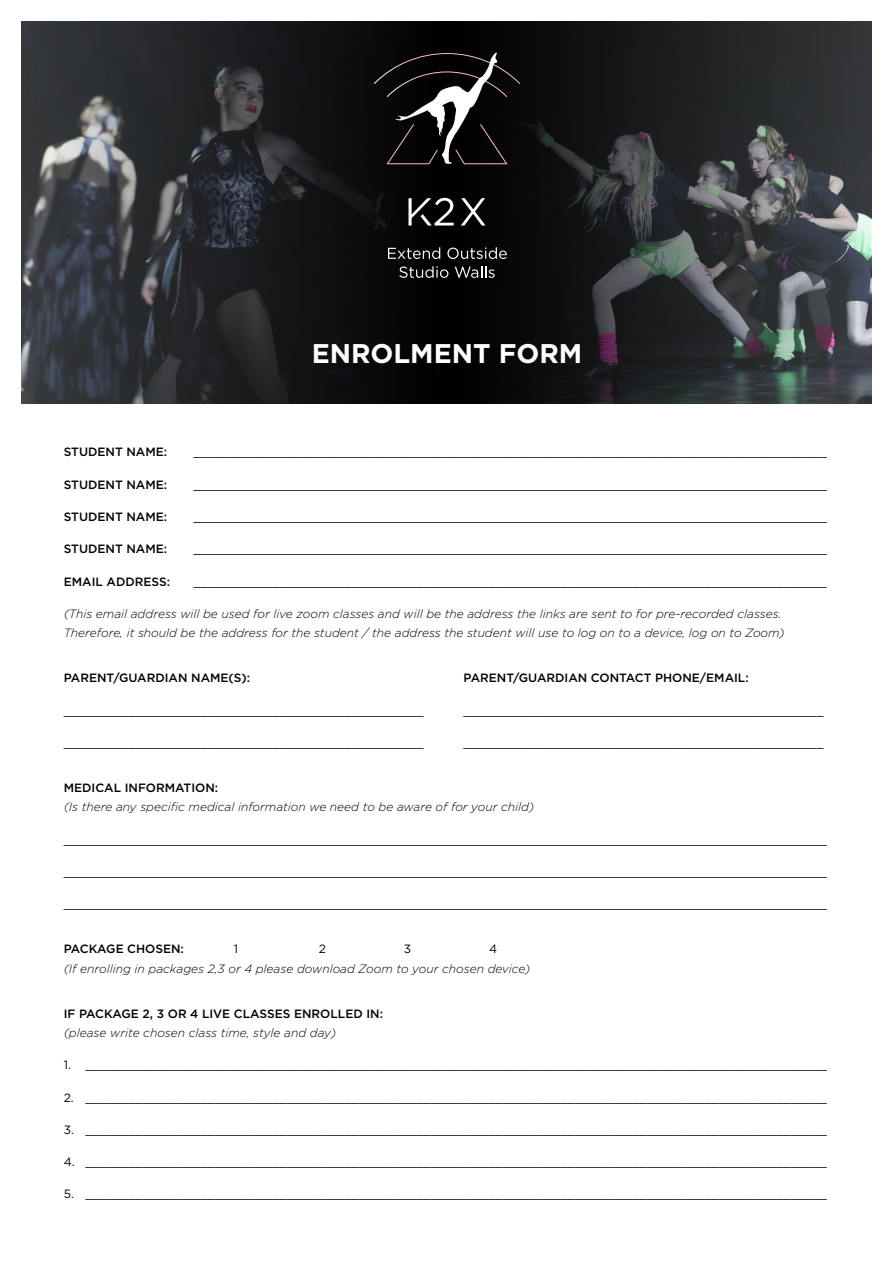
<style>
.page{position:relative;width:893px;height:1263px;background:#fff}
.page>*{position:absolute;margin:0;border:0;box-sizing:border-box;transform-origin:0 0}
.t1{font:700 27px "Gotham HTF";color:#fff}
.t2{font:12px "Gotham HTF";color:#000}
.t3{font:italic 300 12px/19.5px "Gotham HTF";color:#000}
.t4{font:500 12px "Gotham HTF";color:#000}
</style>
<div class="page">
<svg style="left:447px;top:21px;width:424px;height:383px;background:#292b2d"></svg>
<svg style="left:21px;top:21px;width:426px;height:383px;background:#25272a"></svg>
<svg style="left:408px;top:198px;width:46px;height:27px"></svg>
<svg style="left:461px;top:198px;width:24px;height:27px"></svg>
<svg style="left:388px;top:247px;width:52px;height:12px"></svg>
<svg style="left:447px;top:247px;width:60px;height:12px"></svg>
<svg style="left:399px;top:266px;width:49px;height:12px"></svg>
<svg style="left:455px;top:266px;width:40px;height:12px"></svg>
<svg style="left:374px;top:52px;width:146px;height:112px;background:#262425"></svg>
<h1 class="t1" style="left:312px;top:337px;width:272px">ENROLMENT FORM</h1>
<p class="t4" style="left:64px;top:445px;width:105px">STUDENT NAME:</p>
<p class="t4" style="left:64px;top:478px;width:105px">STUDENT NAME:</p>
<p class="t4" style="left:64px;top:510px;width:105px">STUDENT NAME:</p>
<p class="t4" style="left:64px;top:542px;width:105px">STUDENT NAME:</p>
<p class="t2" style="left:193px;top:446px;width:635px">________________________________________________________________________________________</p>
<p class="t2" style="left:193px;top:478px;width:635px">________________________________________________________________________________________</p>
<p class="t2" style="left:193px;top:510px;width:635px">________________________________________________________________________________________</p>
<p class="t2" style="left:193px;top:542px;width:635px">________________________________________________________________________________________</p>
<p class="t4" style="left:64px;top:574px;width:108px">EMAIL ADDRESS:</p>
<p class="t2" style="left:193px;top:575px;width:635px">________________________________________________________________________________________</p>
<p class="t3" style="left:64px;top:604px;width:722px">(This email address will be used for live zoom classes and will be the address the links are sent to for pre-recorded classes.<br>Therefore, it should be the address for the student / the address the student will use to log on to a device, log on to Zoom)</p>
<p class="t4" style="left:64px;top:671px;width:188px">PARENT/GUARDIAN NAME(S):</p>
<p class="t2" style="left:64px;top:704px;width:362px">__________________________________________________</p>
<p class="t2" style="left:64px;top:736px;width:362px">__________________________________________________</p>
<p class="t4" style="left:463px;top:671px;width:287px">PARENT/GUARDIAN CONTACT PHONE/EMAIL:</p>
<p class="t2" style="left:463px;top:704px;width:362px">__________________________________________________</p>
<p class="t2" style="left:463px;top:736px;width:362px">__________________________________________________</p>
<p class="t4" style="left:64px;top:781px;width:156px">MEDICAL INFORMATION:</p>
<p class="t3" style="left:64px;top:797px;width:472px">(Is there any specific medical information we need to be aware of for your child)</p>
<p class="t2" style="left:64px;top:833px;width:765px">__________________________________________________________________________________________________________</p>
<p class="t2" style="left:64px;top:865px;width:765px">__________________________________________________________________________________________________________</p>
<p class="t2" style="left:64px;top:897px;width:765px">__________________________________________________________________________________________________________</p>
<p class="t4" style="left:64px;top:942px;width:122px">PACKAGE CHOSEN:</p>
<p class="t2" style="left:234px;top:942px;width:6px">1</p>
<p class="t2" style="left:319px;top:942px;width:9px">2</p>
<p class="t2" style="left:404px;top:942px;width:9px">3</p>
<p class="t2" style="left:489px;top:942px;width:10px">4</p>
<p class="t3" style="left:64px;top:959px;width:468px">(If enrolling in packages 2,3 or 4 please download Zoom to your chosen device)</p>
<p class="t4" style="left:64px;top:1006px;width:321px">IF PACKAGE 2, 3 OR 4 LIVE CLASSES ENROLLED IN:</p>
<p class="t3" style="left:64px;top:1023px;width:274px">(please write chosen class time, style and day)</p>
<p class="t2" style="left:64px;top:1058px;width:765px">1. _______________________________________________________________________________________________________</p>
<p class="t2" style="left:64px;top:1091px;width:765px">2. _______________________________________________________________________________________________________</p>
<p class="t2" style="left:64px;top:1123px;width:765px">3. _______________________________________________________________________________________________________</p>
<p class="t2" style="left:64px;top:1155px;width:765px">4. _______________________________________________________________________________________________________</p>
<p class="t2" style="left:64px;top:1187px;width:765px">5. _______________________________________________________________________________________________________</p>
</div>
